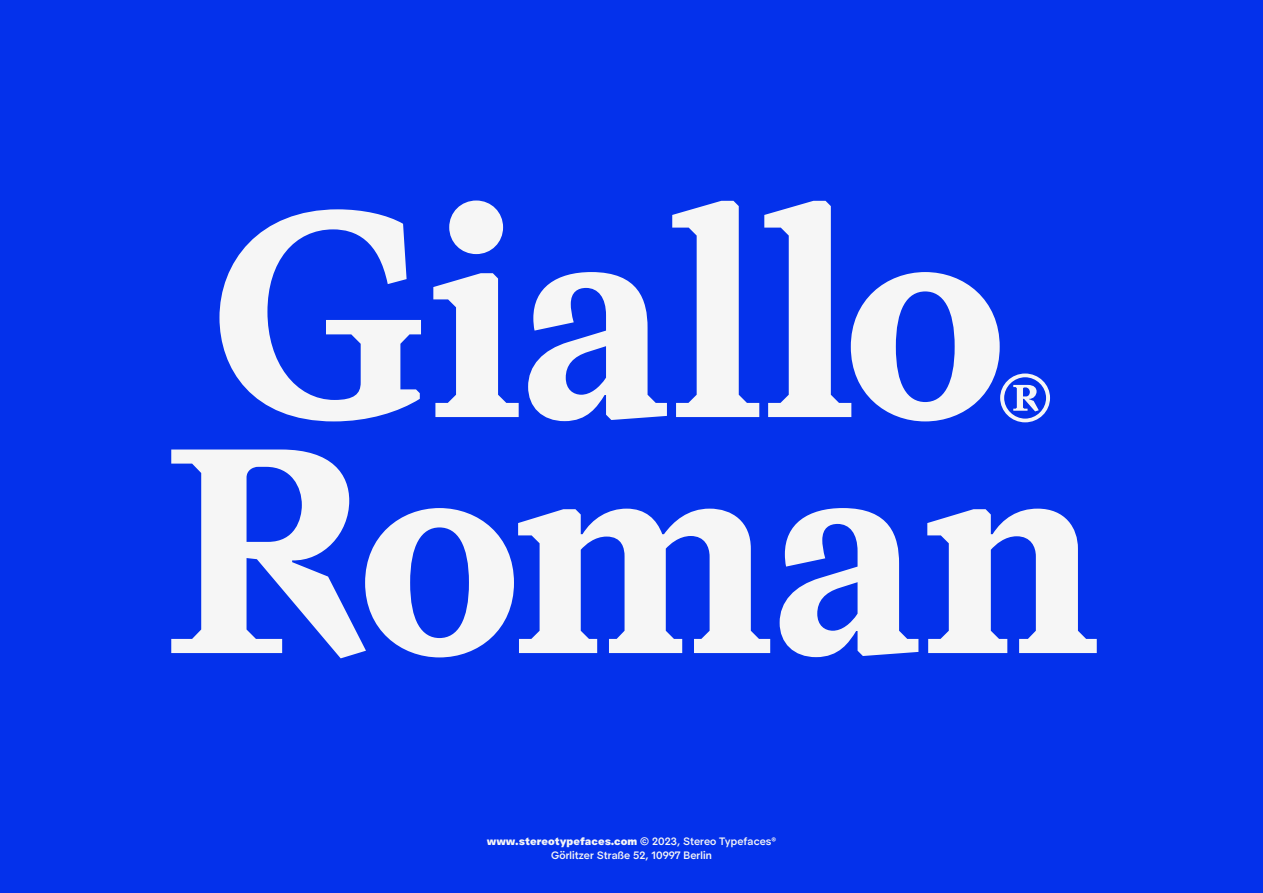
<style>
.page{position:relative;width:1263px;height:893px;background:#0431eb}
.page>*{position:absolute;margin:0;border:0;box-sizing:border-box;transform-origin:0 0}
.t1{font:294.15px "Giallo Roman 500 Bold";letter-spacing:-.02em;color:#f6f6f6}
.t2{font:114.15px "Giallo Roman 500 Bold";color:#f6f6f6}
.t3{font:10.5px "Protest Grotesk 220 Heavy";letter-spacing:.005em;color:#f6f6f6}
.t4{font:10.5px "Protest Grotesk 130 Book";letter-spacing:.005em;color:#f6f6f6}
.s1{font-family:"Protest Grotesk 130 Book"}
</style>
<div class="page">
<h1 class="t1" style="left:210px;top:131px;width:800px">Giallo</h1>
<h2 class="t2" style="left:997px;top:344px;width:57px">®</h2>
<h1 class="t1" style="left:163px;top:367px;width:938px">Roman</h1>
<p class="t3" style="left:487px;top:834px;width:291px">www.stereotypefaces.com <span class="s1">© 2023, Stereo Typefaces®</span></p>
<p class="t4" style="left:551px;top:849px;width:162px">Görlitzer Straße 52, 10997 Berlin</p>
</div>
